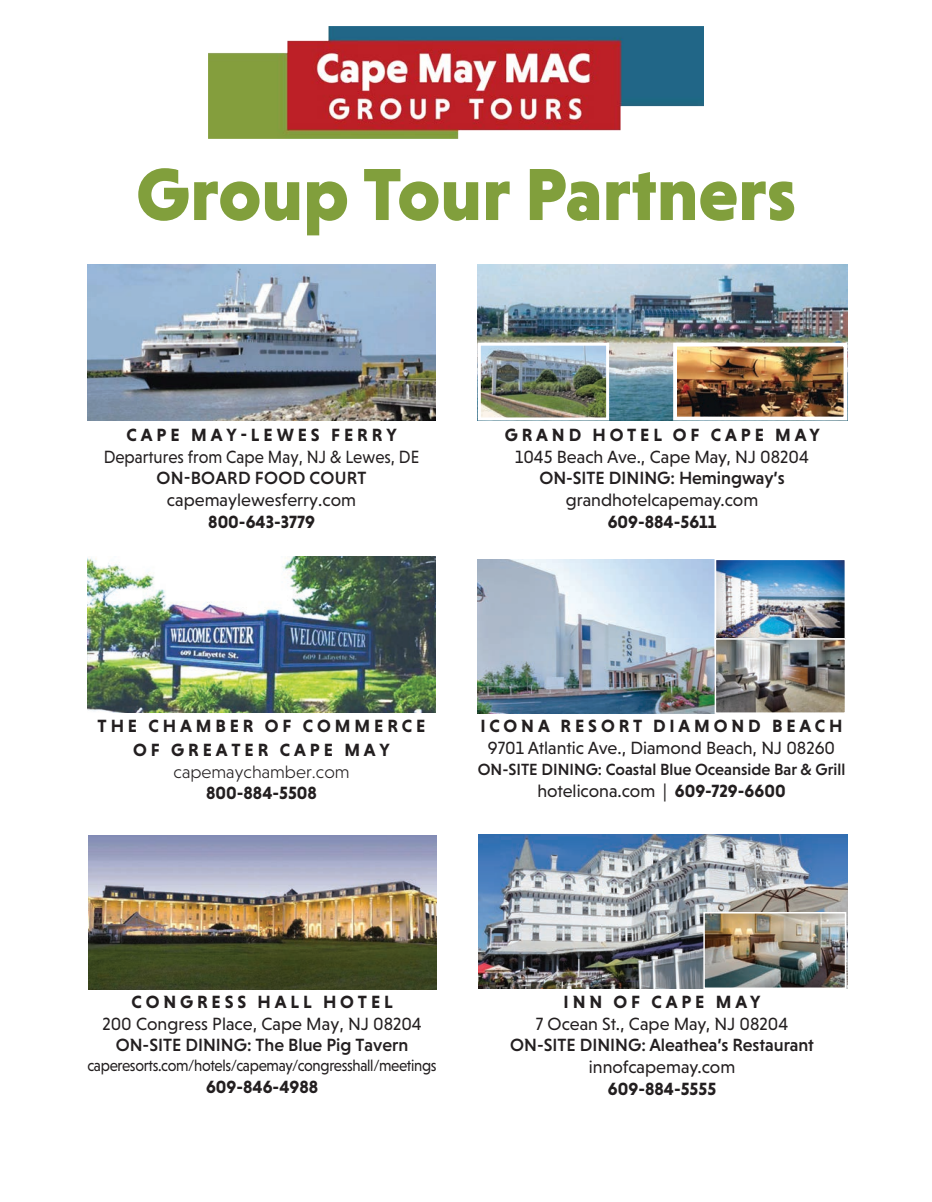
<style>
.page{position:relative;width:932px;height:1202px;background:#fff}
.page>*{position:absolute;margin:0;border:0;box-sizing:border-box;transform-origin:0 0}
.t1{font:900 75px "Niveau Grotesk";color:#819f3c}
.t2{font:18px "Niveau Grotesk";color:#231f20}
.t3{font:700 18px "Niveau Grotesk";letter-spacing:.215em;color:#231f20}
.t4{font:500 18px "Niveau Grotesk";color:#231f20}
.t5{font:700 18px "Niveau Grotesk";color:#231f20}
.t6{font:18px "Niveau Grotesk";color:#231f20;scale:.93 1}
.t7{font:300 18px "Niveau Grotesk";color:#231f20}
.t8{font:16.5px "Niveau Grotesk";letter-spacing:-.02em;color:#231f20;scale:.91 1}
.t9{font:500 16.5px "Niveau Grotesk";color:#231f20}
.s1{font-family:"Myriad Pro"}
.s2{font-weight:700}
</style>
<div class="page">
<img style="left:87px;top:264px;width:349px;height:156px">
<img style="left:88px;top:835px;width:349px;height:154px">
<img style="left:478px;top:265px;width:369px;height:155px">
<img style="left:482px;top:347px;width:123px;height:69px">
<div style="left:478px;top:343px;width:131px;height:77px;border:3px solid #fff"></div>
<img style="left:678px;top:348px;width:164px;height:67px">
<div style="left:673px;top:343px;width:174px;height:77px;border:4px solid #fff"></div>
<img style="left:479px;top:834px;width:368px;height:154px">
<img style="left:706px;top:915px;width:137px;height:71px">
<div style="left:703px;top:912px;width:143px;height:77px;border:2px solid #fff"></div>
<img style="left:208px;top:26px;width:495px;height:113px">
<img style="left:87px;top:557px;width:349px;height:155px">
<img style="left:478px;top:559px;width:236px;height:155px">
<img style="left:717px;top:561px;width:126px;height:77px">
<div style="left:714px;top:558px;width:132px;height:91px;border:2px solid #fff"></div>
<img style="left:717px;top:641px;width:126px;height:70px">
<div style="left:714px;top:638px;width:132px;height:76px;border:2px solid #fff"></div>
<p class="t1" style="left:136px;top:151px;width:661px">Group Tour Partners</p>
<p class="t3" style="left:126px;top:424px;width:271px">CAPE MAY-LEWES FERRY</p>
<p class="t6" style="left:104px;top:446px;width:341px">Departures from Cape May, NJ &amp; Lewes, DE</p>
<p class="t4" style="left:157px;top:468px;width:211px">ON-BOARD FOOD COURT</p>
<p class="t2" style="left:167px;top:489px;width:191px">capemaylewesferry.com</p>
<p class="t5" style="left:208px;top:511px;width:108px">800-643-3779</p>
<p class="t3" style="left:505px;top:424px;width:316px">GRAND HOTEL OF CAPE MAY</p>
<p class="t2" style="left:515px;top:446px;width:295px">1045 Beach Ave., Cape May, NJ 08204</p>
<p class="t4" style="left:539px;top:468px;width:247px">ON-SITE DINING: Hemingway’s</p>
<p class="t2" style="left:566px;top:489px;width:194px">grandhotelcapemay.com</p>
<p class="t5" style="left:607px;top:511px;width:110px">609-884-5611</p>
<p class="t3" style="left:98px;top:715px;width:329px">THE CHAMBER OF COMMERCE</p>
<p class="t3" style="left:133px;top:739px;width:258px">OF GREATER CAPE MAY</p>
<p class="t7" style="left:173px;top:761px;width:177px">capemaychamber.com</p>
<p class="t5" style="left:206px;top:783px;width:112px">800-884-5508</p>
<p class="t3" style="left:480px;top:715px;width:364px">ICONA RESORT DIAMOND BEACH</p>
<p class="t2" style="left:488px;top:737px;width:348px">9701 Atlantic Ave., Diamond Beach, NJ 08260</p>
<p class="t9" style="left:478px;top:760px;width:369px">ON-SITE DINING: Coastal Blue Oceanside Bar &amp; Grill</p>
<p class="t2" style="left:537px;top:780px;width:250px">hotelicona.com <span class="s1">|</span> <span class="s2">609-729-6600</span></p>
<p class="t3" style="left:131px;top:991px;width:263px">CONGRESS HALL HOTEL</p>
<p class="t2" style="left:102px;top:1013px;width:321px">200 Congress Place, Cape May, NJ 08204</p>
<p class="t4" style="left:116px;top:1035px;width:294px">ON-SITE DINING: The Blue Pig Tavern</p>
<p class="t8" style="left:87px;top:1056px;width:385px">caperesorts.com/hotels/capemay/congresshall/meetings</p>
<p class="t5" style="left:206px;top:1076px;width:114px">609-846-4988</p>
<p class="t3" style="left:563px;top:991px;width:198px">INN OF CAPE MAY</p>
<p class="t2" style="left:536px;top:1013px;width:254px">7 Ocean St., Cape May, NJ 08204</p>
<p class="t4" style="left:510px;top:1035px;width:305px">ON-SITE DINING: Aleathea’s Restaurant</p>
<p class="t2" style="left:589px;top:1056px;width:148px">innofcapemay.com</p>
<p class="t5" style="left:608px;top:1078px;width:110px">609-884-5555</p>
</div>
